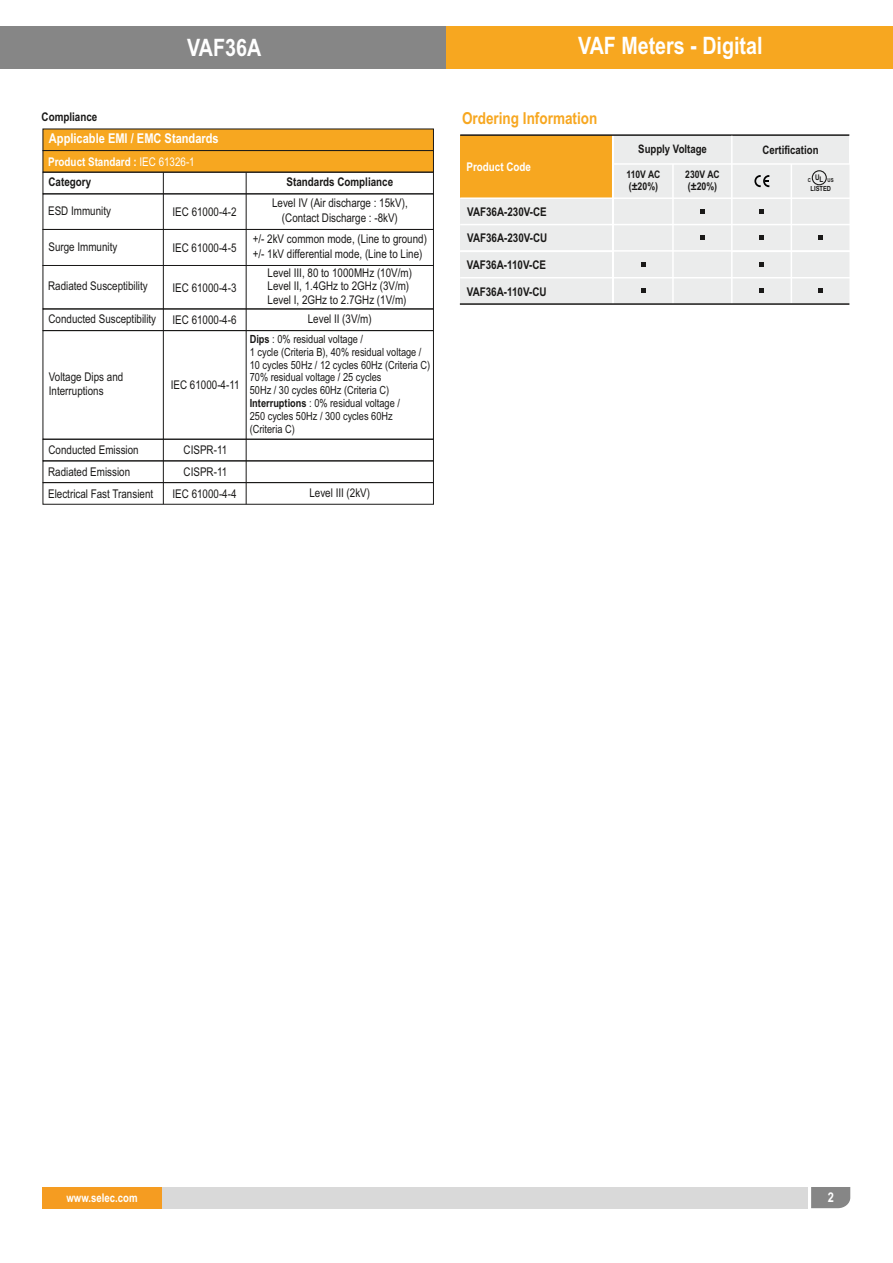
<style>
.page{position:relative;width:893px;height:1263px;background:#fff}
.page>*{position:absolute;margin:0;border:0;box-sizing:border-box;transform-origin:0 0}
.t1{font:700 24px "Arial Narrow";color:#fff}
.t2{font:700 16.5px "Arial Narrow";color:#f7a720}
.t3{font:700 13.5px "Arial Narrow";color:#fff}
.t4{font:12px/21.8px "Arial Narrow";color:#1a1918}
.t5{font:700 12px "Arial Narrow";color:#1a1918}
.t6{font:700 12px/20.4px "Arial Narrow";color:#fff}
.t7{font:700 11.7px "Arial Narrow";color:#1a1918}
.t8{font:11.25px/12.8px "Arial Narrow";color:#1a1918}
.t9{font:700 10.65px "Arial Narrow";color:#1a1918}
.t10{font:700 10.5px "Arial Narrow";color:#1a1918}
.t11{font:700 7.05px "Arial Narrow";color:#1a1918}
.t12{font:700 5.4px "Arial Narrow";color:#1a1918}
.s1{font-weight:400}
.s2{color:#1a1918}
.s3{font-weight:700}
.s4{font-size:7.8px}
</style>
<div class="page">
<div style="left:791px;top:251px;width:59px;height:27px;background:#ebecec"></div>
<div style="left:731px;top:136px;width:118px;height:28px;background:#ebecec"></div>
<div style="left:614px;top:136px;width:117px;height:28px;background:#ebecec"></div>
<div style="left:614px;top:198px;width:59px;height:27px;background:#ebecec"></div>
<div style="left:614px;top:225px;width:59px;height:26px;background:#ebecec"></div>
<div style="left:460px;top:198px;width:153px;height:27px;background:#ebecec"></div>
<div style="left:732px;top:198px;width:59px;height:27px;background:#ebecec"></div>
<div style="left:791px;top:198px;width:59px;height:27px;background:#ebecec"></div>
<div style="left:732px;top:225px;width:59px;height:26px;background:#ebecec"></div>
<div style="left:732px;top:251px;width:59px;height:27px;background:#ebecec"></div>
<div style="left:791px;top:225px;width:59px;height:26px;background:#ebecec"></div>
<div style="left:460px;top:225px;width:153px;height:26px;background:#ebecec"></div>
<div style="left:460px;top:251px;width:152px;height:27px;background:#ebecec"></div>
<div style="left:0;top:26px;width:448px;height:43px;background:#868686"></div>
<div style="left:446px;top:26px;width:447px;height:43px;background:#f7a720"></div>
<svg style="left:811px;top:1187px;width:39px;height:21px"></svg>
<div style="left:140px;top:1187px;width:667px;height:21px;background:#d9d9d9"></div>
<div style="left:42px;top:1187px;width:120px;height:21px;background:#f59c21"></div>
<div style="left:460px;top:135px;width:152px;height:63px;background:#f7a720"></div>
<svg style="left:818px;top:236px;width:5px;height:4px"></svg>
<svg style="left:760px;top:236px;width:4px;height:4px"></svg>
<svg style="left:760px;top:209px;width:4px;height:4px"></svg>
<hr style="left:460px;top:134px;width:389px;height:2px;background:#1a1918">
<svg style="left:760px;top:262px;width:4px;height:5px"></svg>
<div style="left:43px;top:129px;width:391px;height:22px;background:#f7a720"></div>
<div style="left:43px;top:150px;width:391px;height:22px;background:#f7a720;border:1px solid #1a1918"></div>
<div style="left:43px;top:172px;width:391px;height:22px;border:1px solid #1a1918"></div>
<div style="left:43px;top:229px;width:391px;height:37px;border:1px solid #1a1918"></div>
<div style="left:43px;top:265px;width:391px;height:44px;border:1px solid #1a1918"></div>
<div style="left:43px;top:330px;width:391px;height:109px;border:1px solid #1a1918"></div>
<div style="left:43px;top:439px;width:391px;height:22px;border:1px solid #1a1918"></div>
<div style="left:43px;top:482px;width:391px;height:22px;border:1px solid #1a1918"></div>
<hr style="left:163px;top:172px;width:1px;height:332px;background:#1a1918">
<hr style="left:246px;top:172px;width:1px;height:332px;background:#1a1918">
<div style="left:460px;top:278px;width:152px;height:26px;background:#ebecec"></div>
<div style="left:732px;top:278px;width:59px;height:26px;background:#ebecec"></div>
<div style="left:791px;top:278px;width:59px;height:26px;background:#ebecec"></div>
<hr style="left:612px;top:136px;width:1px;height:168px;background:#fff">
<div style="left:732px;top:164px;width:59px;height:34px;background:#ebecec"></div>
<div style="left:791px;top:164px;width:59px;height:34px;background:#ebecec"></div>
<svg style="left:754px;top:175px;width:15px;height:12px"></svg>
<div style="left:673px;top:198px;width:59px;height:27px;background:#ebecec"></div>
<div style="left:673px;top:225px;width:59px;height:26px;background:#ebecec"></div>
<div style="left:673px;top:251px;width:59px;height:27px;background:#ebecec"></div>
<div style="left:673px;top:278px;width:59px;height:26px;background:#ebecec"></div>
<div style="left:673px;top:164px;width:59px;height:34px;background:#ebecec"></div>
<div style="left:614px;top:251px;width:59px;height:27px;background:#ebecec"></div>
<div style="left:614px;top:278px;width:59px;height:26px;background:#ebecec"></div>
<div style="left:614px;top:164px;width:59px;height:34px;background:#ebecec"></div>
<hr style="left:460px;top:224px;width:397px;height:1px;background:#fff">
<hr style="left:460px;top:250px;width:397px;height:2px;background:#fff">
<hr style="left:460px;top:277px;width:397px;height:1px;background:#fff">
<hr style="left:791px;top:164px;width:1px;height:139px;background:#fff">
<hr style="left:672px;top:164px;width:2px;height:140px;background:#fff">
<hr style="left:614px;top:163px;width:241px;height:2px;background:#fff">
<hr style="left:731px;top:136px;width:2px;height:168px;background:#fff">
<hr style="left:460px;top:197px;width:397px;height:2px;background:#fff">
<hr style="left:460px;top:303px;width:390px;height:2px;background:#1a1918">
<hr style="left:849px;top:136px;width:2px;height:169px;background:#fff">
<div style="left:812px;top:170px;width:15px;height:15px;border:1px solid #1a1918;border-radius:50%"></div>
<svg style="left:641px;top:262px;width:5px;height:5px"></svg>
<svg style="left:641px;top:289px;width:5px;height:4px"></svg>
<svg style="left:760px;top:289px;width:4px;height:4px"></svg>
<svg style="left:700px;top:209px;width:5px;height:4px"></svg>
<svg style="left:700px;top:236px;width:5px;height:4px"></svg>
<svg style="left:818px;top:289px;width:5px;height:4px"></svg>
<h1 class="t1" style="left:187px;top:29px;width:76px">VAF36A</h1>
<p class="t5" style="left:42px;top:108px;width:57px">Compliance</p>
<p class="t3" style="left:49px;top:128px;width:171px">Applicable EMI / EMC Standards</p>
<p class="t6" style="left:48px;top:151px;width:148px">Product Standard : <span class="s1">IEC 61326-1<br></span><span class="s2">Category</span></p>
<p class="t5" style="left:287px;top:173px;width:108px">Standards Compliance</p>
<p class="t4" style="left:48px;top:199px;width:64px">ESD Immunity</p>
<p class="t4" style="left:272px;top:196px;width:137px;line-height:14.5px;text-align:center">Level IV (Air discharge : 15kV), (Contact Discharge : -8kV)</p>
<p class="t4" style="left:173px;top:200px;width:65px">IEC 61000-4-2</p>
<p class="t4" style="left:172px;top:236px;width:65px">IEC 61000-4-5</p>
<p class="t4" style="left:173px;top:276px;width:65px">IEC 61000-4-3</p>
<p class="t4" style="left:173px;top:308px;width:65px">IEC 61000-4-6</p>
<p class="t4" style="left:49px;top:235px;width:70px">Surge Immunity</p>
<p class="t4" style="left:253px;top:231px;width:176px;line-height:14.5px">+/- 2kV common mode, (Line to ground) +/- 1kV differential mode, (Line to Line)</p>
<p class="t4" style="left:48px;top:275px;width:101px">Radiated Susceptibility</p>
<p class="t4" style="left:268px;top:265px;width:146px;line-height:13.6px">Level III, 80 to 1000MHz (10V/m)<br>Level II, 1.4GHz to 2GHz (3V/m)<br>Level I, 2GHz to 2.7GHz (1V/m)</p>
<p class="t4" style="left:48px;top:307px;width:109px">Conducted Susceptibility</p>
<p class="t4" style="left:308px;top:307px;width:65px">Level II (3V/m)</p>
<p class="t4" style="left:49px;top:369px;width:76px;line-height:14.5px">Voltage Dips and<br>Interruptions</p>
<p class="t4" style="left:48px;top:439px;width:107px">Conducted Emission<br>Radiated Emission<br>Electrical Fast Transient</p>
<p class="t4" style="left:171px;top:374px;width:70px">IEC 61000-4-11</p>
<p class="t4" style="left:173px;top:439px;width:65px;text-align:center">CISPR-11<br>CISPR-11<br>IEC 61000-4-4</p>
<p class="t8" style="left:250px;top:332px;width:182px"><span class="s3">Dips</span> : 0% residual voltage /<br>1 cycle (Criteria B), 40% residual voltage /<br>10 cycles 50Hz / 12 cycles 60Hz (Criteria C)<br>70% residual voltage / 25 cycles<br>50Hz / 30 cycles 60Hz (Criteria C)<br><span class="s3">Interruptions</span> : 0% residual voltage /<br>250 cycles 50Hz / 300 cycles 60Hz<br>(Criteria C)</p>
<p class="t4" style="left:309px;top:481px;width:62px">Level III (2kV)</p>
<h1 class="t1" style="left:578px;top:27px;width:186px">VAF Meters - Digital</h1>
<h2 class="t2" style="left:462px;top:106px;width:137px">Ordering Information</h2>
<p class="t6" style="left:466px;top:156px;width:66px">Product Code</p>
<p class="t5" style="left:467px;top:202px;width:81px">VAF36A-230V-CE</p>
<p class="t5" style="left:467px;top:229px;width:82px">VAF36A-230V-CU</p>
<p class="t5" style="left:467px;top:256px;width:81px">VAF36A-110V-CE</p>
<p class="t5" style="left:467px;top:283px;width:81px">VAF36A-110V-CU</p>
<p class="t7" style="left:638px;top:140px;width:70px">Supply Voltage</p>
<p class="t7" style="left:762px;top:141px;width:58px">Certification</p>
<p class="t10" style="left:626px;top:166px;width:35px">110V AC</p>
<p class="t9" style="left:629px;top:178px;width:31px">(±20%)</p>
<p class="t10" style="left:685px;top:166px;width:36px">230V AC</p>
<p class="t9" style="left:688px;top:178px;width:31px">(±20%)</p>
<p class="t12" style="left:808px;top:176px;width:27px">C <sup>U</sup><span class="s4">L</span> US</p>
<p class="t11" style="left:810px;top:184px;width:22px">LISTED</p>
<p class="t6" style="left:66px;top:1187px;width:73px">www.selec.com</p>
<p class="t3" style="left:828px;top:1187px;width:8px">2</p>
</div>
